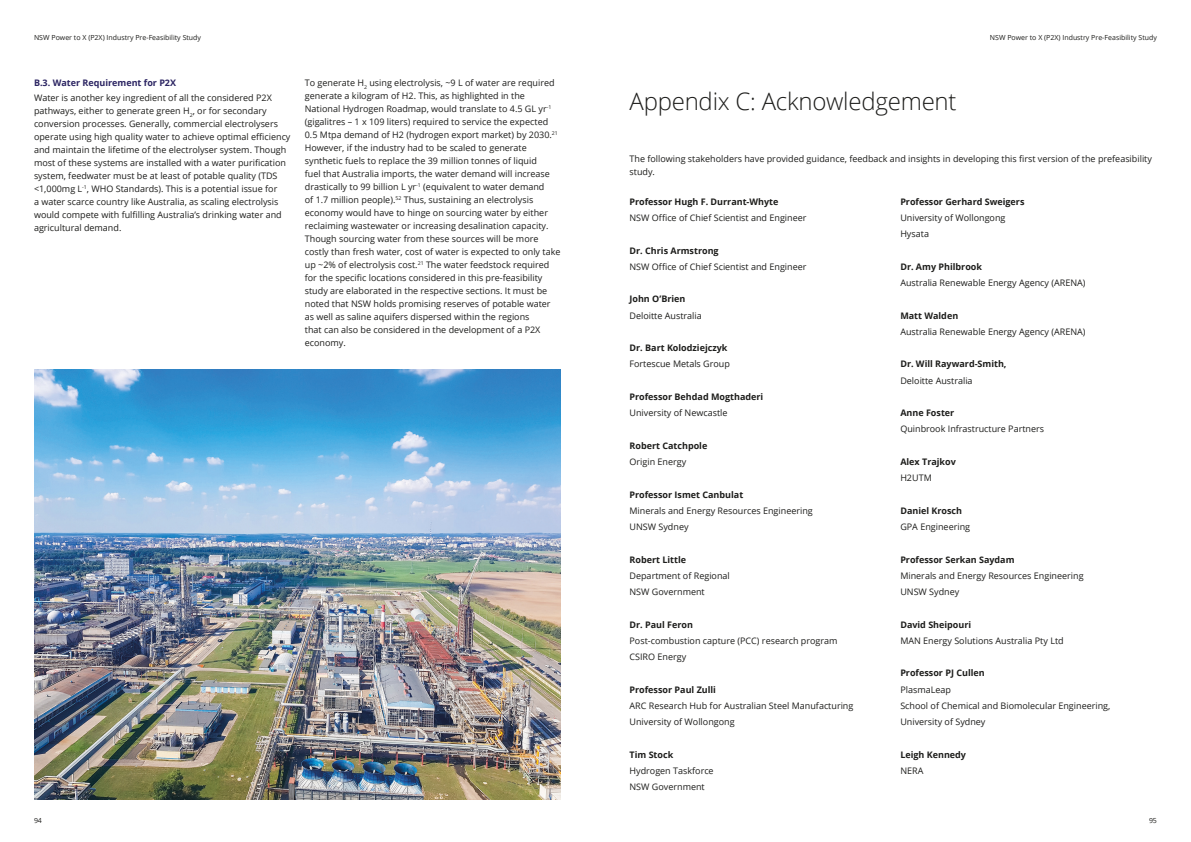
<style>
.page{position:relative;width:1191px;height:842px;background:#fff}
.page>*{position:absolute;margin:0;border:0;box-sizing:border-box;transform-origin:0 0}
.Story_heading_light{font:300 24px "Open Sans";letter-spacing:-.01em;color:#1d1d1b}
.Body_copy__8_5_12pt{font:9px/13px "Open Sans";color:#1d1d1b}
.Body_copy__8_5_12pt-2{font:700 9px "Open Sans";color:#1d1d1b}
.Subhead_A__8_5_12pt{font:700 9px "Open Sans";color:#2b2462}
.t1{font:7px "Open Sans";color:#1d1d1b}
</style>
<div class="page">
<img style="left:35px;top:369px;width:526px;height:430px">
<p class="t1" style="left:34px;top:32px;width:169px">NSW Power to X (P2X) Industry Pre-Feasibility Study</p>
<p class="t1" style="left:990px;top:32px;width:169px">NSW Power to X (P2X) Industry Pre-Feasibility Study</p>
<p class="Subhead_A__8_5_12pt" style="left:34px;top:77px;width:144px">B.3. Water Requirement for P2X</p>
<p class="Body_copy__8_5_12pt" style="left:34px;top:91px;width:258px">Water is another key ingredient of all the considered P2X pathways, either to generate green H<sub>2</sub>, or for secondary conversion processes. Generally, commercial electrolysers operate using high quality water to achieve optimal efficiency and maintain the lifetime of the electrolyser system. Though most of these systems are installed with a water purification system, feedwater must be at least of potable quality (TDS &lt;1,000mg L<sup>-1</sup>, WHO Standards). This is a potential issue for<br>a water scarce country like Australia, as scaling electrolysis would compete with fulfilling Australia’s drinking water and agricultural demand.</p>
<p class="Body_copy__8_5_12pt" style="left:305px;top:76px;width:257px">To generate H<sub>2</sub> using electrolysis, ~9 L of water are required generate a kilogram of H2. This, as highlighted in the National Hydrogen Roadmap, would translate to 4.5 GL yr<sup>-1 </sup>(gigalitres – 1 x 109 liters) required to service the expected 0.5 Mtpa demand of H2 (hydrogen export market) by 2030.<sup>21<br></sup>However, if the industry had to be scaled to generate synthetic fuels to replace the 39 million tonnes of liquid<br>fuel that Australia imports, the water demand will increase drastically to 99 billion L yr<sup>-1</sup> (equivalent to water demand<br>of 1.7 million people).<sup>52</sup> Thus, sustaining an electrolysis economy would have to hinge on sourcing water by either reclaiming wastewater or increasing desalination capacity.<br>Though sourcing water from these sources will be more costly than fresh water, cost of water is expected to only take up ~2% of electrolysis cost.<sup>21</sup> The water feedstock required for the specific locations considered in this pre-feasibility study are elaborated in the respective sections. It must be noted that NSW holds promising reserves of potable water as well as saline aquifers dispersed within the regions<br>that can also be considered in the development of a P2X economy.</p>
<p class="Story_heading_light" style="left:629px;top:85px;width:328px">Appendix C: Acknowledgement</p>
<p class="Body_copy__8_5_12pt" style="left:629px;top:152px;width:524px">The following stakeholders have provided guidance, feedback and insights in developing this first version of the prefeasibility study.</p>
<p class="Body_copy__8_5_12pt-2" style="left:629px;top:195px;width:150px">Professor Hugh F. Durrant-Whyte</p>
<p class="Body_copy__8_5_12pt" style="left:629px;top:211px;width:178px">NSW Office of Chief Scientist and Engineer</p>
<p class="Body_copy__8_5_12pt-2" style="left:629px;top:244px;width:91px">Dr. Chris Armstrong</p>
<p class="Body_copy__8_5_12pt" style="left:629px;top:260px;width:178px">NSW Office of Chief Scientist and Engineer</p>
<p class="Body_copy__8_5_12pt-2" style="left:629px;top:293px;width:57px">John O’Brien</p>
<p class="Body_copy__8_5_12pt" style="left:629px;top:309px;width:74px">Deloitte Australia</p>
<p class="Body_copy__8_5_12pt-2" style="left:629px;top:342px;width:99px">Dr. Bart Kolodziejczyk</p>
<p class="Body_copy__8_5_12pt" style="left:629px;top:357px;width:102px">Fortescue Metals Group</p>
<p class="Body_copy__8_5_12pt-2" style="left:629px;top:390px;width:135px">Professor Behdad Mogthaderi</p>
<p class="Body_copy__8_5_12pt" style="left:629px;top:406px;width:99px">University of Newcastle</p>
<p class="Body_copy__8_5_12pt-2" style="left:629px;top:439px;width:79px">Robert Catchpole</p>
<p class="Body_copy__8_5_12pt" style="left:629px;top:455px;width:58px">Origin Energy</p>
<p class="Body_copy__8_5_12pt-2" style="left:629px;top:488px;width:115px">Professor Ismet Canbulat</p>
<p class="Body_copy__8_5_12pt" style="left:629px;top:504px;width:185px">Minerals and Energy Resources Engineering</p>
<p class="Body_copy__8_5_12pt" style="left:629px;top:520px;width:61px">UNSW Sydney</p>
<p class="Body_copy__8_5_12pt-2" style="left:629px;top:553px;width:58px">Robert Little</p>
<p class="Body_copy__8_5_12pt" style="left:629px;top:569px;width:102px">Department of Regional</p>
<p class="Body_copy__8_5_12pt" style="left:629px;top:585px;width:77px">NSW Government</p>
<p class="Body_copy__8_5_12pt-2" style="left:629px;top:618px;width:65px">Dr. Paul Feron</p>
<p class="Body_copy__8_5_12pt" style="left:629px;top:634px;width:209px">Post-combustion capture (PCC) research program</p>
<p class="Body_copy__8_5_12pt" style="left:629px;top:650px;width:58px">CSIRO Energy</p>
<p class="Body_copy__8_5_12pt-2" style="left:629px;top:683px;width:88px">Professor Paul Zulli</p>
<p class="Body_copy__8_5_12pt" style="left:629px;top:699px;width:225px">ARC Research Hub for Australian Steel Manufacturing</p>
<p class="Body_copy__8_5_12pt" style="left:629px;top:715px;width:107px">University of Wollongong</p>
<p class="Body_copy__8_5_12pt-2" style="left:629px;top:748px;width:45px">Tim Stock</p>
<p class="Body_copy__8_5_12pt" style="left:629px;top:764px;width:86px">Hydrogen Taskforce</p>
<p class="Body_copy__8_5_12pt" style="left:629px;top:780px;width:77px">NSW Government</p>
<p class="Body_copy__8_5_12pt-2" style="left:900px;top:195px;width:126px">Professor Gerhard Sweigers</p>
<p class="Body_copy__8_5_12pt" style="left:900px;top:211px;width:107px">University of Wollongong</p>
<p class="Body_copy__8_5_12pt" style="left:900px;top:227px;width:30px">Hysata</p>
<p class="Body_copy__8_5_12pt-2" style="left:900px;top:260px;width:83px">Dr. Amy Philbrook</p>
<p class="Body_copy__8_5_12pt" style="left:900px;top:276px;width:187px">Australia Renewable Energy Agency (ARENA)</p>
<p class="Body_copy__8_5_12pt-2" style="left:900px;top:309px;width:59px">Matt Walden</p>
<p class="Body_copy__8_5_12pt" style="left:900px;top:325px;width:187px">Australia Renewable Energy Agency (ARENA)</p>
<p class="Body_copy__8_5_12pt-2" style="left:900px;top:358px;width:108px">Dr. Will Rayward-Smith,</p>
<p class="Body_copy__8_5_12pt" style="left:900px;top:374px;width:74px">Deloitte Australia</p>
<p class="Body_copy__8_5_12pt-2" style="left:900px;top:407px;width:55px">Anne Foster</p>
<p class="Body_copy__8_5_12pt" style="left:900px;top:422px;width:145px">Quinbrook Infrastructure Partners</p>
<p class="Body_copy__8_5_12pt-2" style="left:900px;top:455px;width:57px">Alex Trajkov</p>
<p class="Body_copy__8_5_12pt" style="left:900px;top:471px;width:33px">H2UTM</p>
<p class="Body_copy__8_5_12pt-2" style="left:900px;top:504px;width:63px">Daniel Krosch</p>
<p class="Body_copy__8_5_12pt" style="left:900px;top:520px;width:71px">GPA Engineering</p>
<p class="Body_copy__8_5_12pt-2" style="left:900px;top:553px;width:116px">Professor Serkan Saydam</p>
<p class="Body_copy__8_5_12pt" style="left:900px;top:569px;width:185px">Minerals and Energy Resources Engineering</p>
<p class="Body_copy__8_5_12pt" style="left:900px;top:585px;width:61px">UNSW Sydney</p>
<p class="Body_copy__8_5_12pt-2" style="left:900px;top:618px;width:72px">David Sheipouri</p>
<p class="Body_copy__8_5_12pt" style="left:900px;top:634px;width:165px">MAN Energy Solutions Australia Pty Ltd</p>
<p class="Body_copy__8_5_12pt-2" style="left:900px;top:667px;width:86px">Professor PJ Cullen</p>
<p class="Body_copy__8_5_12pt" style="left:900px;top:683px;width:52px">PlasmaLeap</p>
<p class="Body_copy__8_5_12pt" style="left:900px;top:699px;width:212px">School of Chemical and Biomolecular Engineering,</p>
<p class="Body_copy__8_5_12pt" style="left:900px;top:715px;width:87px">University of Sydney</p>
<p class="Body_copy__8_5_12pt-2" style="left:900px;top:748px;width:67px">Leigh Kennedy</p>
<p class="Body_copy__8_5_12pt" style="left:900px;top:764px;width:25px">NERA</p>
<p class="t1" style="left:34px;top:816px;width:9px">94</p>
<p class="t1" style="left:1149px;top:816px;width:9px">95</p>
</div>
